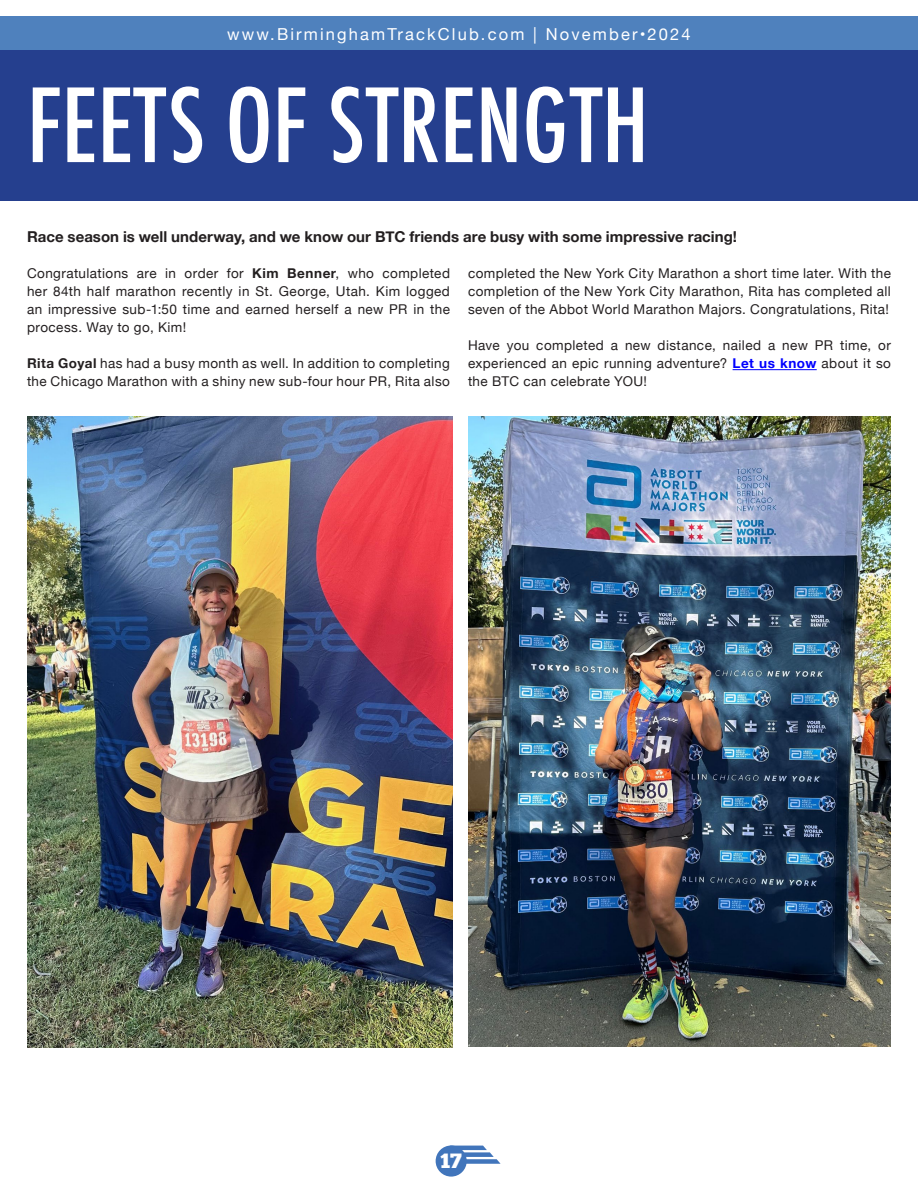
<style>
.page{position:relative;width:918px;height:1188px;background:#fff}
.page>*{position:absolute;margin:0;border:0;box-sizing:border-box;transform-origin:0 0}
.t1{font:500 condensed 99px "Futura";color:#fff}
.t2{font:20.7px "Chunk Five";color:#fff}
.t3{font:16.5px "Helvetica Neue";letter-spacing:.13em;color:#fff}
.t4{font:700 15px "Helvetica Neue";letter-spacing:.005em;color:#231f20}
.t5{font:13.5px/18px "Helvetica Neue";letter-spacing:.03em;color:#231f20;text-align:justify}
.s1{font-weight:700}
.s2{font-weight:700;color:#00f}
</style>
<div class="page">
<div style="left:0;top:16px;width:918px;height:34px;background:#4f81bd"></div>
<div style="left:436px;top:1145px;width:31px;height:32px;background:#4175bb;border-radius:50%"></div>
<svg style="left:458px;top:1146px;width:43px;height:18px"></svg>
<hr style="left:733px;top:369px;width:84px;height:1px;background:#00f">
<div style="left:0;top:50px;width:918px;height:151px;background:#253f8e"></div>
<img style="left:468px;top:417px;width:423px;height:629px">
<img style="left:27px;top:417px;width:425px;height:631px">
<p class="t3" style="left:227px;top:22px;width:465px">www.BirminghamTrackClub.com | November•2024</p>
<p class="t1" style="left:27px;top:62px;width:623px">FEETS OF STRENGTH</p>
<p class="t4" style="left:27px;top:225px;width:712px">Race season is well underway, and we know our BTC friends are busy with some impressive racing!</p>
<p class="t5" style="left:27px;top:265px;width:425px">Congratulations are in order for <span class="s1">Kim Benner</span>, who completed her 84th half marathon recently in St. George, Utah. Kim logged an impressive sub-1:50 time and earned herself a new PR in the process. Way to go, Kim!</p>
<p class="t5" style="left:27px;top:355px;width:425px"><span class="s1">Rita Goyal</span> has had a busy month as well. In addition to completing the Chicago Marathon with a shiny new sub-four hour PR, Rita also</p>
<p class="t5" style="left:468px;top:265px;width:425px">completed the New York City Marathon a short time later. With the completion of the New York City Marathon, Rita has completed all seven of the Abbot World Marathon Majors. Congratulations, Rita!</p>
<p class="t5" style="left:468px;top:337px;width:424px">Have you completed a new distance, nailed a new PR time, or experienced an epic running adventure? <span class="s2">Let us know</span> about it so the BTC can celebrate YOU!</p>
<h2 class="t2" style="left:440px;top:1148px;width:23px">17</h2>
</div>
